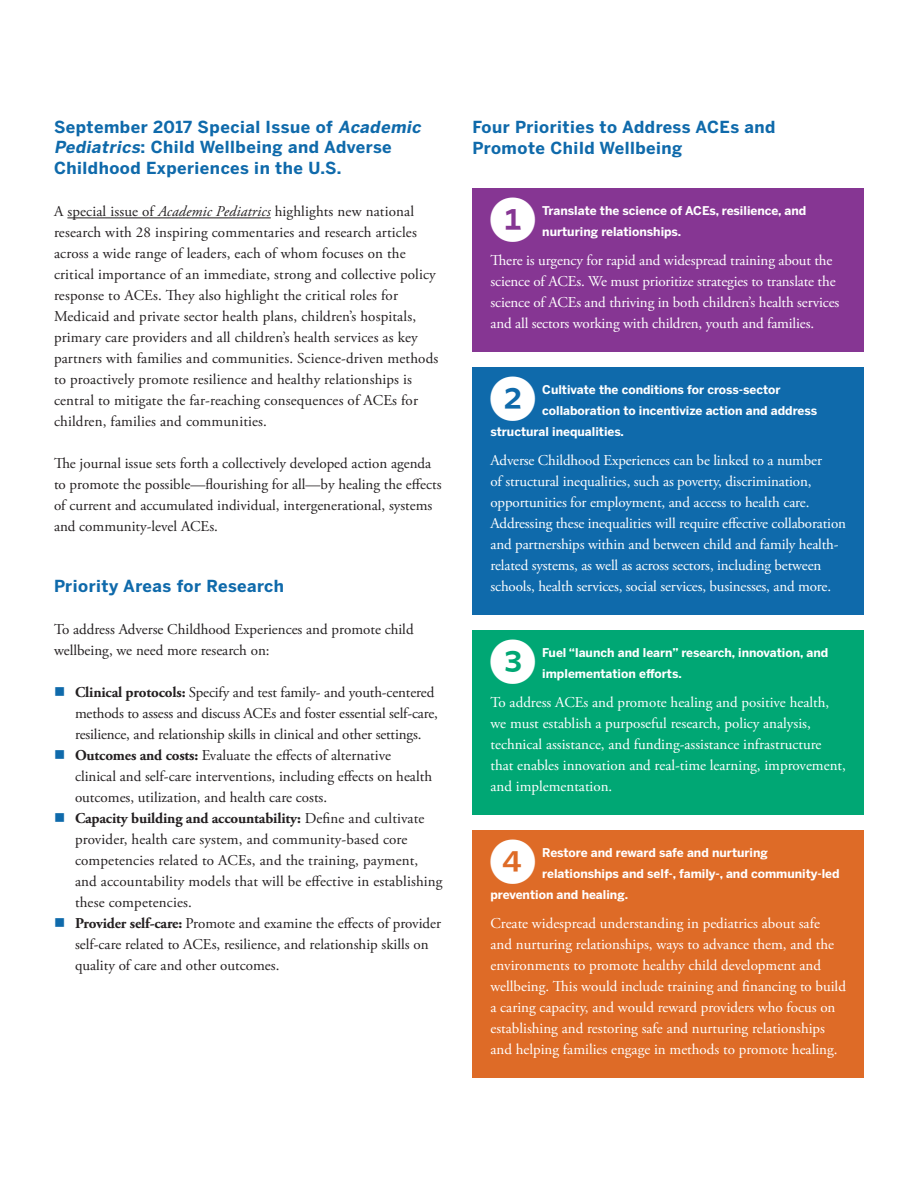
<style>
.page{position:relative;width:918px;height:1188px;background:#fff}
.page>*{position:absolute;margin:0;border:0;box-sizing:border-box;transform-origin:0 0}
.t1{font:47.25px "Whitney Index Black Round Bd";color:#fff}
.Heading2{font:700 16.5px/19.5px "Benton Sans";letter-spacing:.03em;color:#0f6aab}
.t2{font:15px/21px "Adobe Garamond Pro";letter-spacing:.005em;color:#231f20}
.t3{font:15px/21px "Adobe Garamond Pro";letter-spacing:-.01em;color:#fff}
.t4{font:700 12px/21px "Benton Sans";color:#fff}
.s1{font-style:italic}
.s2{font-weight:700}
</style>
<div class="page">
<hr style="left:67px;top:218px;width:204px;height:1px;background:#231f20">
<div style="left:472px;top:188px;width:392px;height:164px;background:#863693"></div>
<div style="left:472px;top:367px;width:392px;height:248px;background:#0f6aab"></div>
<div style="left:472px;top:630px;width:392px;height:185px;background:#00a774"></div>
<div style="left:472px;top:830px;width:392px;height:248px;background:#de6b27"></div>
<p class="Heading2" style="left:54px;top:117px;width:372px">September 2017 Special Issue of <span class="s1">Academic<br>Pediatrics</span>: Child Wellbeing and Adverse</p>
<p class="Heading2" style="left:54px;top:158px;width:289px">Childhood Experiences in the U.S.</p>
<p class="t2" style="left:54px;top:201px;width:386px">A special issue of <span class="s1">Academic Pediatrics</span> highlights new national research with 28 inspiring commentaries and research articles across a wide range of leaders, each of whom focuses on the critical importance of an immediate, strong and collective policy response to ACEs. They also highlight the critical roles for Medicaid and private sector health plans, children’s hospitals, primary care providers and all children’s health services as key partners with families and communities. Science-driven methods to proactively promote resilience and healthy relationships is central to mitigate the far-reaching consequences of ACEs for children, families and communities.</p>
<p class="t2" style="left:54px;top:453px;width:389px">The journal issue sets forth a collectively developed action agenda to promote the possible—flourishing for all—by healing the effects of current and accumulated individual, intergenerational, systems and community-level ACEs.</p>
<p class="Heading2" style="left:54px;top:576px;width:232px">Priority Areas for Research</p>
<p class="t2" style="left:54px;top:619px;width:361px">To address Adverse Childhood Experiences and promote child wellbeing, we need more research on:</p>
<p class="t2" style="left:75px;top:682px;width:365px"><span class="s2">Clinical protocols:</span> Specify and test family- and youth-centered methods to assess and discuss ACEs and foster essential self-care, resilience, and relationship skills in clinical and other settings.</p>
<p class="t2" style="left:75px;top:745px;width:359px"><span class="s2">Outcomes and costs:</span> Evaluate the effects of alternative clinical and self-care interventions, including effects on health outcomes, utilization, and health care costs.</p>
<p class="t2" style="left:75px;top:808px;width:369px"><span class="s2">Capacity building and accountability:</span> Define and cultivate provider, health care system, and community-based core competencies related to ACEs, and the training, payment, and accountability models that will be effective in establishing these competencies.</p>
<p class="t2" style="left:75px;top:913px;width:368px"><span class="s2">Provider self-care:</span> Promote and examine the effects of provider self-care related to ACEs, resilience, and relationship skills on quality of care and other outcomes.</p>
<p class="Heading2" style="left:472px;top:116px;width:305px;line-height:21px">Four Priorities to Address ACEs and<br>Promote Child Wellbeing</p>
<p class="t1" style="left:489px;top:198px;width:49px">1</p>
<p class="t4" style="left:542px;top:200px;width:265px">Translate the science of ACEs, resilience, and nurturing relationships.</p>
<p class="t3" style="left:490px;top:250px;width:350px">There is urgency for rapid and widespread training about the science of ACEs. We must prioritize strategies to translate the science of ACEs and thriving in both children’s health services and all sectors working with children, youth and families.</p>
<p class="t1" style="left:489px;top:377px;width:49px">2</p>
<p class="t4" style="left:542px;top:379px;width:240px">Cultivate the conditions for cross-sector</p>
<p class="t4" style="left:542px;top:400px;width:276px">collaboration to incentivize action and address</p>
<p class="t4" style="left:490px;top:421px;width:135px">structural inequalities.</p>
<p class="t3" style="left:490px;top:450px;width:357px">Adverse Childhood Experiences can be linked to a number<br>of structural inequalities, such as poverty, discrimination, opportunities for employment, and access to health care.<br>Addressing these inequalities will require effective collaboration and partnerships within and between child and family health&shy;related systems, as well as across sectors, including between schools, health services, social services, businesses, and more.</p>
<p class="t1" style="left:489px;top:640px;width:49px">3</p>
<p class="t4" style="left:542px;top:642px;width:288px">Fuel “launch and learn” research, innovation, and implementation efforts.</p>
<p class="t3" style="left:490px;top:692px;width:357px">To address ACEs and promote healing and positive health, we must establish a purposeful research, policy analysis, technical assistance, and funding-assistance infrastructure that enables innovation and real-time learning, improvement, and implementation.</p>
<p class="t1" style="left:489px;top:840px;width:49px">4</p>
<p class="t4" style="left:542px;top:842px;width:227px">Restore and reward safe and nurturing</p>
<p class="t4" style="left:542px;top:863px;width:299px">relationships and self-, family-, and community-led</p>
<p class="t4" style="left:490px;top:884px;width:139px">prevention and healing.</p>
<p class="t3" style="left:490px;top:913px;width:357px">Create widespread understanding in pediatrics about safe<br>and nurturing relationships, ways to advance them, and the environments to promote healthy child development and wellbeing. This would include training and financing to build a caring capacity, and would reward providers who focus on establishing and restoring safe and nurturing relationships and helping families engage in methods to promote healing.</p>
</div>
